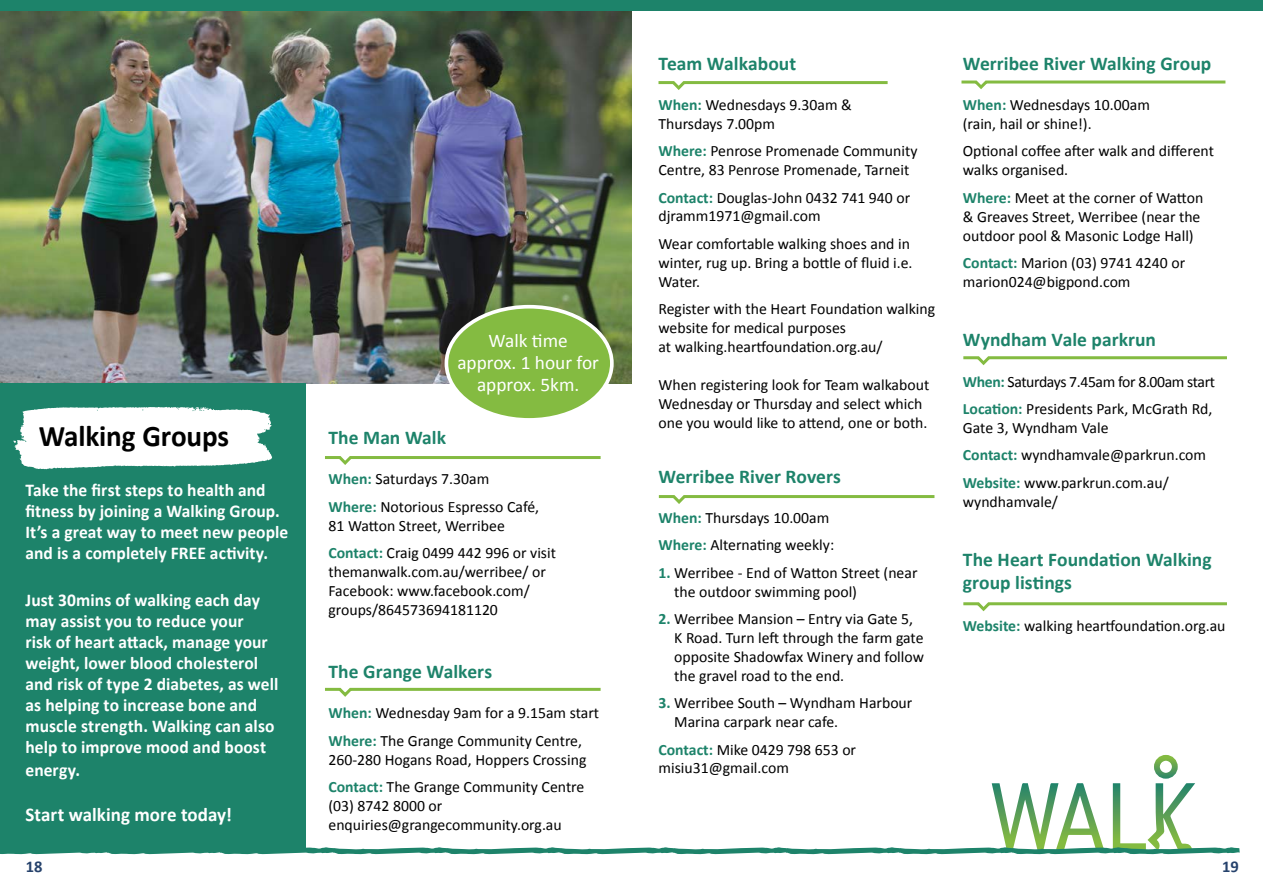
<style>
.page{position:relative;width:1263px;height:893px;background:#fff}
.page>*{position:absolute;margin:0;border:0;box-sizing:border-box;transform-origin:0 0}
.t1{font:700 30px "Calibri";letter-spacing:-.005em;color:#000}
.t2{font:700 19.5px/23.4px "Calibri";color:#1d836a}
.t3{font:700 19.5px "Calibri";color:#fff}
.t4{font:19.35px/21.9px "Calibri";color:#fff;text-align:center}
.t5{font:700 18px/21px "Calibri";letter-spacing:.005em;color:#fff}
.t6{font:700 16.5px "Calibri";color:#26426c}
.t7{font:15.75px/18.9px "Calibri";color:#000}
.t8{font:15.75px/27.5px "Calibri";letter-spacing:-.025em;color:#000}
.s1{font-weight:700;color:#1d836a}
</style>
<div class="page">
<img style="left:0;top:10px;width:631px;height:374px">
<div style="left:0;top:383px;width:305px;height:467px;background:#1d836a"></div>
<svg style="left:13px;top:407px;width:259px;height:62px;background:#e3efec"></svg>
<svg style="left:658px;top:81px;width:230px;height:9px"></svg>
<div style="left:446px;top:307px;width:166px;height:113px;background:#84bb41;border-radius:50%"></div>
<div style="left:445px;top:305px;width:169px;height:117px;border:4px solid #fff;border-radius:50%"></div>
<svg style="left:961px;top:80px;width:265px;height:9px"></svg>
<div style="left:1154px;top:755px;width:24px;height:24px;border:6px solid #fff;border-radius:50%"></div>
<svg style="left:658px;top:495px;width:277px;height:9px"></svg>
<svg style="left:963px;top:602px;width:264px;height:10px"></svg>
<svg style="left:963px;top:356px;width:264px;height:10px"></svg>
<svg style="left:325px;top:456px;width:276px;height:9px"></svg>
<svg style="left:0;top:783px;width:1240px;height:72px"></svg>
<svg style="left:325px;top:687px;width:276px;height:10px"></svg>
<div style="left:0;top:0;width:1263px;height:10px;background:#1d836a"></div>
<h1 class="t1" style="left:39px;top:414px;width:192px">Walking Groups</h1>
<p class="t5" style="left:26px;top:480px;width:264px">Take the first steps to health and fitness by joining a Walking Group.<br>It’s a great way to meet new people and is a completely FREE activity.</p>
<p class="t5" style="left:26px;top:589px;width:254px">Just 30mins of walking each day may assist you to reduce your<br>risk of heart attack, manage your weight, lower blood cholesterol and risk of type 2 diabetes, as well as helping to increase bone and muscle strength. Walking can also help to improve mood and boost</p>
<p class="t5" style="left:26px;top:760px;width:56px">energy.</p>
<p class="t3" style="left:26px;top:801px;width:208px">Start walking more today!</p>
<p class="t4" style="left:457px;top:329px;width:143px">Walk time approx. 1 hour for approx. 5km.</p>
<p class="t2" style="left:328px;top:426px;width:119px">The Man Walk</p>
<p class="t7" style="left:328px;top:465px;width:212px;line-height:27.5px"><span class="s1">When:</span> Saturdays 7.30am<br><span class="s1">Where:</span> Notorious Espresso Café,</p>
<p class="t7" style="left:328px;top:511px;width:229px;line-height:27.5px">81 Watton Street, Werribee<br><span class="s1">Contact:</span> Craig 0499 442 996 or visit</p>
<p class="t7" style="left:328px;top:561px;width:219px">themanwalk.com.au/werribee/ or<br>Facebook: www.facebook.com/ groups/864573694181120</p>
<p class="t2" style="left:328px;top:660px;width:165px">The Grange Walkers</p>
<p class="t7" style="left:328px;top:699px;width:272px;line-height:27.5px"><span class="s1">When:</span> Wednesday 9am for a 9.15am start<br><span class="s1">Where:</span> The Grange Community Centre,</p>
<p class="t7" style="left:328px;top:745px;width:259px;line-height:27.5px">260-280 Hogans Road, Hoppers Crossing<br><span class="s1">Contact:</span> The Grange Community Centre</p>
<p class="t7" style="left:328px;top:796px;width:235px">(03) 8742 8000 or enquiries@grangecommunity.org.au</p>
<p class="t2" style="left:658px;top:51px;width:139px">Team Walkabout</p>
<p class="t7" style="left:658px;top:95px;width:195px"><span class="s1">When:</span> Wednesdays 9.30am &amp;<br>Thursdays 7.00pm</p>
<p class="t7" style="left:658px;top:141px;width:260px"><span class="s1">Where:</span> Penrose Promenade Community<br>Centre, 83 Penrose Promenade, Tarneit</p>
<p class="t7" style="left:658px;top:187px;width:253px"><span class="s1">Contact:</span> Douglas-John 0432 741 940 or djramm1971@gmail.com</p>
<p class="t7" style="left:658px;top:233px;width:256px">Wear comfortable walking shoes and in winter, rug up. Bring a bottle of fluid i.e.<br>Water.</p>
<p class="t7" style="left:658px;top:299px;width:278px">Register with the Heart Foundation walking website for medical purposes<br>at walking.heartfoundation.org.au/</p>
<p class="t7" style="left:658px;top:374px;width:272px">When registering look for Team walkabout<br>Wednesday or Thursday and select which one you would like to attend, one or both.</p>
<p class="t2" style="left:658px;top:464px;width:184px">Werribee River Rovers</p>
<p class="t7" style="left:658px;top:503px;width:177px;line-height:27.5px"><span class="s1">When:</span> Thursdays 10.00am<br><span class="s1">Where:</span> Alternating weekly:</p>
<p class="t7" style="left:674px;top:562px;width:245px;text-indent:-16px"><span class="s1">1.</span> Werribee - End of Watton Street (near the outdoor swimming pool)</p>
<p class="t7" style="left:674px;top:609px;width:251px;text-indent:-16px"><span class="s1">2.</span> Werribee Mansion – Entry via Gate 5, K Road. Turn left through the farm gate opposite Shadowfax Winery and follow the gravel road to the end.</p>
<p class="t7" style="left:674px;top:693px;width:240px;text-indent:-16px"><span class="s1">3.</span> Werribee South – Wyndham Harbour<br>Marina carpark near cafe.</p>
<p class="t7" style="left:658px;top:739px;width:199px"><span class="s1">Contact:</span> Mike 0429 798 653 or misiu31@gmail.com</p>
<p class="t2" style="left:963px;top:51px;width:250px">Werribee River Walking Group</p>
<p class="t7" style="left:963px;top:95px;width:189px"><span class="s1">When:</span> Wednesdays 10.00am (rain, hail or shine!).</p>
<p class="t7" style="left:963px;top:141px;width:253px">Optional coffee after walk and different walks organised.</p>
<p class="t7" style="left:963px;top:187px;width:242px"><span class="s1">Where:</span> Meet at the corner of Watton &amp; Greaves Street, Werribee (near the outdoor pool &amp; Masonic Lodge Hall)</p>
<p class="t7" style="left:963px;top:252px;width:224px"><span class="s1">Contact:</span> Marion (03) 9741 4240 or marion024@bigpond.com</p>
<p class="t2" style="left:963px;top:328px;width:195px">Wyndham Vale parkrun</p>
<p class="t8" style="left:963px;top:367px;width:254px"><span class="s1">When:</span> Saturdays 7.45am for 8.00am start<br><span class="s1">Location:</span> Presidents Park, McGrath Rd,</p>
<p class="t7" style="left:963px;top:413px;width:245px;line-height:27.5px">Gate 3, Wyndham Vale<br><span class="s1">Contact:</span> wyndhamvale@parkrun.com<br><span class="s1">Website:</span> www.parkrun.com.au/</p>
<p class="t7" style="left:963px;top:491px;width:97px">wyndhamvale/</p>
<p class="t2" style="left:963px;top:547px;width:250px">The Heart Foundation Walking group listings</p>
<p class="t7" style="left:963px;top:616px;width:264px"><span class="s1">Website:</span> walking heartfoundation.org.au</p>
<p class="t6" style="left:26px;top:855px;width:18px">18</p>
<p class="t6" style="left:1222px;top:855px;width:18px">19</p>
</div>
